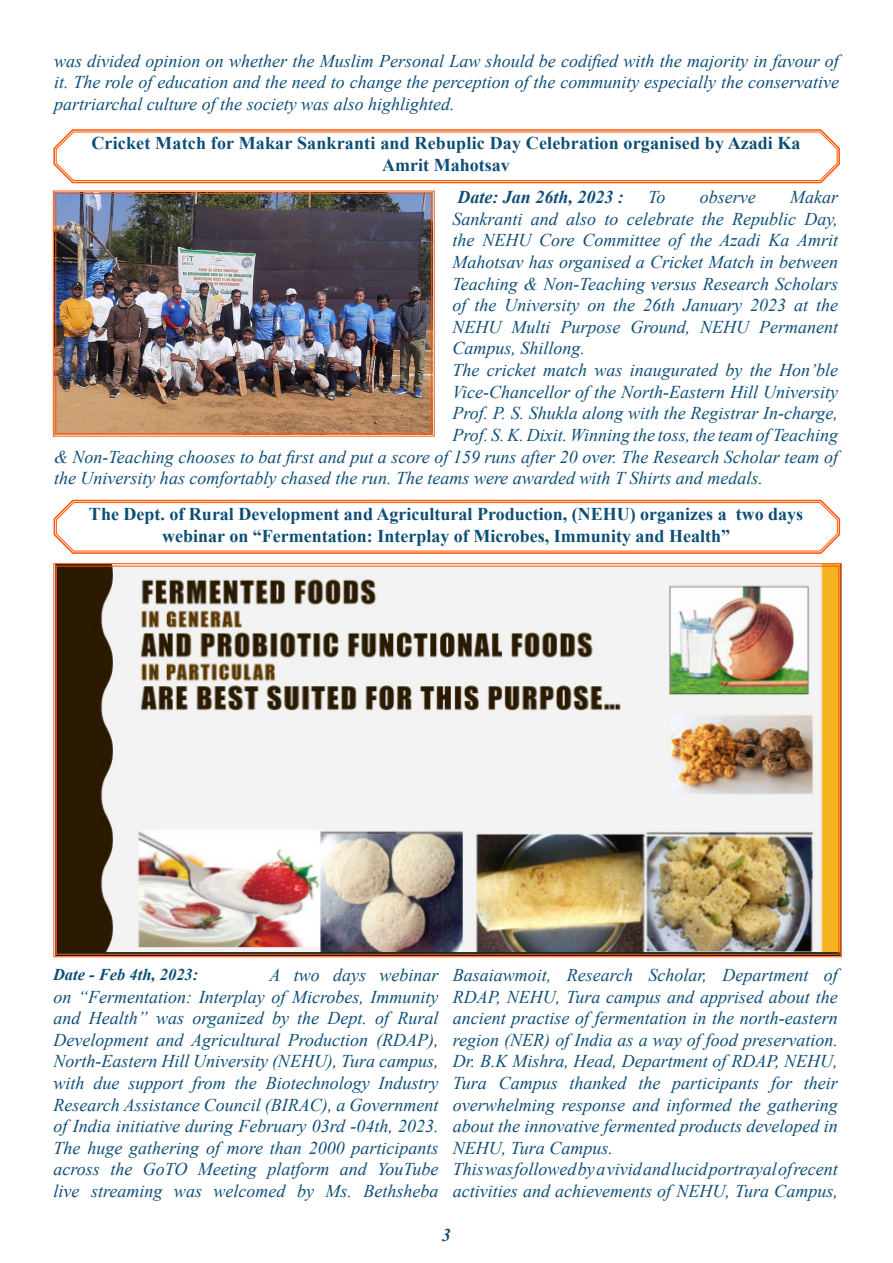
<style>
.page{position:relative;width:893px;height:1263px;background:#fff}
.page>*{position:absolute;margin:0;border:0;box-sizing:border-box;transform-origin:0 0}
.t1{font:italic 18px/21.6px "Times New Roman";color:#0d4e76;text-align:justify}
.t2{font:700 18px/21.6px "Times New Roman";color:#0d4e76;text-align:center}
.t3{font:italic 700 18px "Times New Roman";color:#0d4e76}
.t4{font:italic 700 16.5px "Times New Roman";color:#0d4e76}
</style>
<div class="page">
<svg style="left:53px;top:129px;width:787px;height:55px"></svg>
<div style="left:56px;top:132px;width:781px;height:49px;border:1px solid #ff5400;border-radius:17px"></div>
<img style="left:53px;top:190px;width:382px;height:247px">
<div style="left:56px;top:193px;width:376px;height:241px;border:1px solid #ff5400"></div>
<svg style="left:53px;top:499px;width:788px;height:55px"></svg>
<div style="left:56px;top:502px;width:782px;height:49px;border:1px solid #ff5400;border-radius:17px"></div>
<img style="left:53px;top:563px;width:789px;height:394px">
<p class="t1" style="left:54px;top:49px;width:786px">was divided opinion on whether the Muslim Personal Law should be codified with the majority in favour of it. The role of education and the need to change the perception of the community especially the conservative partriarchal culture of the society was also highlighted.</p>
<p class="t2" style="left:91px;top:132px;width:711px">Cricket Match for Makar Sankranti and Rebuplic Day Celebration organised by Azadi Ka<br>Amrit Mahotsav</p>
<p class="t1" style="left:648px;top:186px;width:19px">To</p>
<p class="t1" style="left:700px;top:186px;width:57px">observe</p>
<p class="t3" style="left:457px;top:184px;width:168px">Date: Jan 26th, 2023 :</p>
<p class="t1" style="left:452px;top:186px;width:387px;text-indent:338px">Makar Sankranti and also to celebrate the Republic Day, the NEHU Core Committee of the Azadi Ka Amrit Mahotsav has organised a Cricket Match in between Teaching &amp; Non-Teaching versus Research Scholars of the University on the 26th January 2023 at the NEHU Multi Purpose Ground, NEHU Permanent Campus, Shillong.</p>
<p class="t1" style="left:452px;top:359px;width:387px">The cricket match was inaugurated by the Hon’ble</p>
<p class="t1" style="left:452px;top:380px;width:387px">Vice-Chancellor of the North-Eastern Hill University</p>
<p class="t1" style="left:452px;top:402px;width:387px">Prof. P. S. Shukla along with the Registrar In-charge,</p>
<p class="t1" style="left:452px;top:424px;width:387px">Prof. S. K. Dixit. Winning the toss, the team of Teaching</p>
<p class="t1" style="left:54px;top:445px;width:785px">&amp; Non-Teaching chooses to bat first and put a score of 159 runs after 20 over. The Research Scholar team of</p>
<p class="t1" style="left:54px;top:467px;width:710px">the University has comfortably chased the run. The teams were awarded with T Shirts and medals.</p>
<p class="t2" style="left:89px;top:503px;width:716px">The Dept. of Rural Development and Agricultural Production, (NEHU) organizes a two days webinar on “Fermentation: Interplay of Microbes, Immunity and Health”</p>
<p class="t4" style="left:53px;top:962px;width:147px">Date - Feb 4th, 2023:</p>
<p class="t1" style="left:453px;top:964px;width:387px">Basaiawmoit, Research Scholar, Department of RDAP, NEHU, Tura campus and apprised about the ancient practise of fermentation in the north-eastern region (NER) of India as a way of food preservation.<br>Dr. B.K Mishra, Head, Department of RDAP, NEHU, Tura Campus thanked the participants for their overwhelming response and informed the gathering about the innovative fermented products developed in NEHU, Tura Campus.</p>
<p class="t1" style="left:453px;top:1158px;width:386px">This was followed by a vivid and lucid portrayal of recent activities and achievements of NEHU, Tura Campus,</p>
<p class="t1" style="left:54px;top:964px;width:386px;text-indent:216px">A two days webinar on “Fermentation: Interplay of Microbes, Immunity and Health” was organized by the Dept. of Rural Development and Agricultural Production (RDAP), North-Eastern Hill University (NEHU), Tura campus, with due support from the Biotechnology Industry Research Assistance Council (BIRAC), a Government of India initiative during February 03rd -04th, 2023.<br>The huge gathering of more than 2000 participants across the GoTO Meeting platform and YouTube live streaming was welcomed by Ms. Bethsheba</p>
<p class="t3" style="left:442px;top:1222px;width:10px">3</p>
</div>
